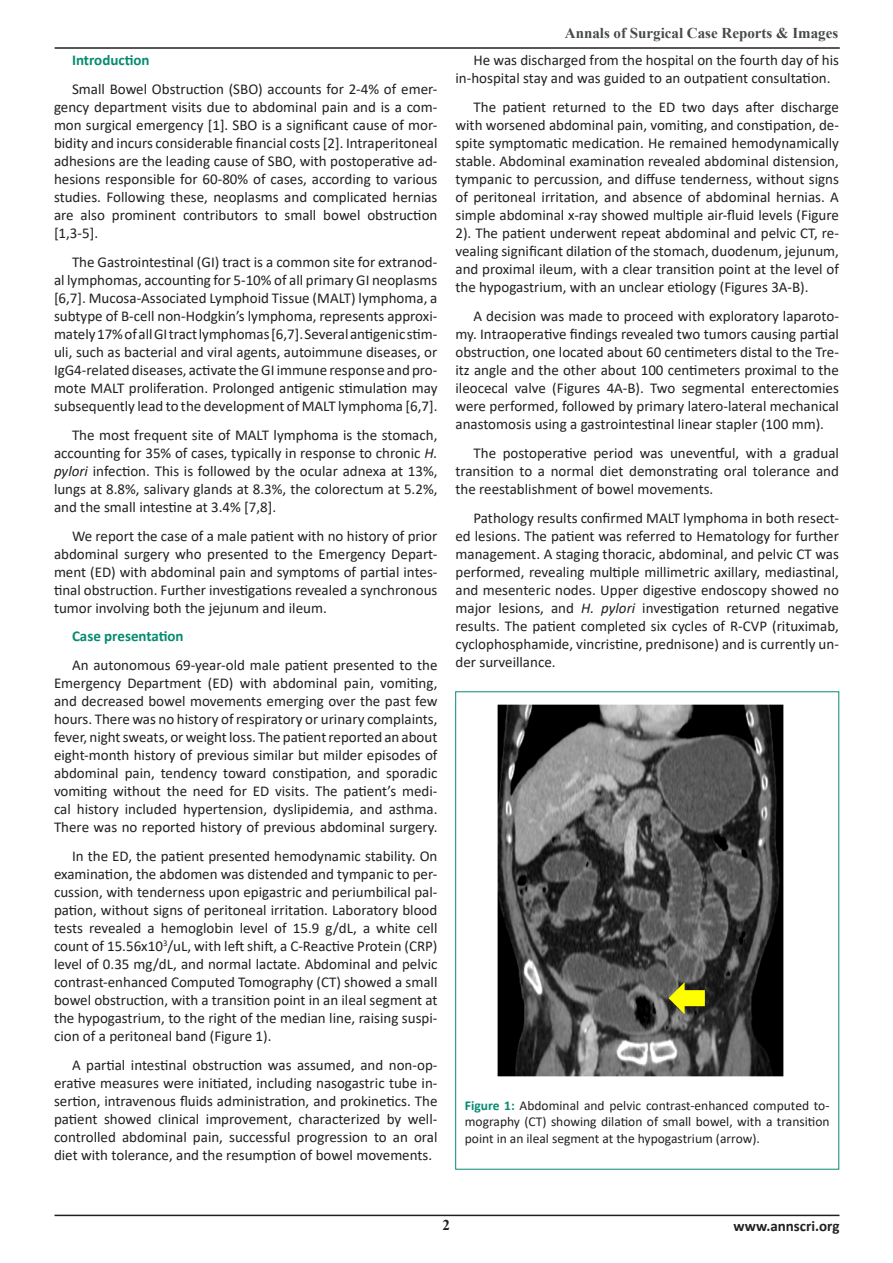
<style>
.page{position:relative;width:893px;height:1263px;background:#fff}
.page>*{position:absolute;margin:0;border:0;box-sizing:border-box;transform-origin:0 0}
.t1{font:15px/18px "Calibri";color:#231f20;text-align:justify}
.t2{font:700 15px "Times New Roman";color:#464b47}
.t3{font:700 15px "Calibri";color:#068a72}
.t4{font:700 15px "Calibri";color:#231f20}
.t5{font:700 15px "Times New Roman";color:#231f20}
.t6{font:13.5px/16.5px "Calibri";color:#231f20;text-align:justify}
.s1{font-style:italic}
.s2{font-weight:700;color:#068a72}
</style>
<div class="page">
<hr style="left:55px;top:47px;width:785px;height:2px;background:#231f20">
<hr style="left:54px;top:1214px;width:785px;height:2px;background:#231f20">
<img style="left:497px;top:705px;width:286px;height:371px">
<svg style="left:669px;top:982px;width:36px;height:32px"></svg>
<p class="t3" style="left:72px;top:50px;width:79px">Introduction</p>
<p class="t1" style="left:54px;top:80px;width:385px;text-indent:18px">Small Bowel Obstruction (SBO) accounts for 2-4% of emer&shy;gency department visits due to abdominal pain and is a com&shy;mon surgical emergency [1]. SBO is a significant cause of mor&shy;bidity and incurs considerable financial costs [2]. Intraperitoneal adhesions are the leading cause of SBO, with postoperative ad&shy;hesions responsible for 60-80% of cases, according to various studies. Following these, neoplasms and complicated hernias are also prominent contributors to small bowel obstruction [1,3-5].</p>
<p class="t1" style="left:54px;top:252px;width:385px;text-indent:18px">The Gastrointestinal (GI) tract is a common site for extranod&shy;al lymphomas, accounting for 5-10% of all primary GI neoplasms [6,7]. Mucosa-Associated Lymphoid Tissue (MALT) lymphoma, a subtype of B-cell non-Hodgkin’s lymphoma, represents approxi&shy;mately 17% of all GI tract lymphomas [6,7]. Several antigenic stim&shy;uli, such as bacterial and viral agents, autoimmune diseases, or IgG4-related diseases, activate the GI immune response and pro&shy;mote MALT proliferation. Prolonged antigenic stimulation may subsequently lead to the development of MALT lymphoma [6,7].</p>
<p class="t1" style="left:54px;top:425px;width:385px;text-indent:18px">The most frequent site of MALT lymphoma is the stomach, accounting for 35% of cases, typically in response to chronic <span class="s1">H. pylori</span> infection. This is followed by the ocular adnexa at 13%, lungs at 8.8%, salivary glands at 8.3%, the colorectum at 5.2%, and the small intestine at 3.4% [7,8].</p>
<p class="t1" style="left:54px;top:526px;width:385px;text-indent:18px">We report the case of a male patient with no history of prior abdominal surgery who presented to the Emergency Depart&shy;ment (ED) with abdominal pain and symptoms of partial intes&shy;tinal obstruction. Further investigations revealed a synchronous tumor involving both the jejunum and ileum.</p>
<p class="t3" style="left:72px;top:626px;width:113px">Case presentation</p>
<p class="t1" style="left:54px;top:656px;width:385px;text-indent:18px">An autonomous 69-year-old male patient presented to the Emergency Department (ED) with abdominal pain, vomiting, and decreased bowel movements emerging over the past few hours. There was no history of respiratory or urinary complaints, fever, night sweats, or weight loss. The patient reported an about eight-month history of previous similar but milder episodes of abdominal pain, tendency toward constipation, and sporadic vomiting without the need for ED visits. The patient’s medi&shy;cal history included hypertension, dyslipidemia, and asthma.<br>There was no reported history of previous abdominal surgery.</p>
<p class="t1" style="left:54px;top:846px;width:385px;text-indent:18px">In the ED, the patient presented hemodynamic stability. On examination, the abdomen was distended and tympanic to per&shy;cussion, with tenderness upon epigastric and periumbilical pal&shy;pation, without signs of peritoneal irritation. Laboratory blood tests revealed a hemoglobin level of 15.9 g/dL, a white cell count of 15.56x10<sup>3</sup>/uL, with left shift, a C-Reactive Protein (CRP) level of 0.35 mg/dL, and normal lactate. Abdominal and pelvic contrast-enhanced Computed Tomography (CT) showed a small bowel obstruction, with a transition point in an ileal segment at the hypogastrium, to the right of the median line, raising suspi&shy;cion of a peritoneal band (Figure 1).</p>
<p class="t1" style="left:54px;top:1055px;width:385px;text-indent:18px">A partial intestinal obstruction was assumed, and non-op&shy;erative measures were initiated, including nasogastric tube in&shy;sertion, intravenous fluids administration, and prokinetics. The patient showed clinical improvement, characterized by well&shy;controlled abdominal pain, successful progression to an oral diet with tolerance, and the resumption of bowel movements.</p>
<p class="t2" style="left:565px;top:22px;width:275px">Annals of Surgical Case Reports &amp; Images</p>
<p class="t1" style="left:455px;top:51px;width:385px;text-indent:18px">He was discharged from the hospital on the fourth day of his in-hospital stay and was guided to an outpatient consultation.</p>
<p class="t1" style="left:455px;top:98px;width:385px;text-indent:18px">The patient returned to the ED two days after discharge with worsened abdominal pain, vomiting, and constipation, de&shy;spite symptomatic medication. He remained hemodynamically stable. Abdominal examination revealed abdominal distension, tympanic to percussion, and diffuse tenderness, without signs of peritoneal irritation, and absence of abdominal hernias. A simple abdominal x-ray showed multiple air-fluid levels (Figure 2). The patient underwent repeat abdominal and pelvic CT, re&shy;vealing significant dilation of the stomach, duodenum, jejunum, and proximal ileum, with a clear transition point at the level of the hypogastrium, with an unclear etiology (Figures 3A-B).</p>
<p class="t1" style="left:455px;top:306px;width:385px;text-indent:18px">A decision was made to proceed with exploratory laparoto&shy;my. Intraoperative findings revealed two tumors causing partial obstruction, one located about 60 centimeters distal to the Tre&shy;itz angle and the other about 100 centimeters proximal to the ileocecal valve (Figures 4A-B). Two segmental enterectomies were performed, followed by primary latero-lateral mechanical anastomosis using a gastrointestinal linear stapler (100 mm).</p>
<p class="t1" style="left:455px;top:443px;width:385px;text-indent:18px">The postoperative period was uneventful, with a gradual transition to a normal diet demonstrating oral tolerance and the reestablishment of bowel movements.</p>
<p class="t1" style="left:455px;top:508px;width:385px;text-indent:18px">Pathology results confirmed MALT lymphoma in both resect&shy;ed lesions. The patient was referred to Hematology for further management. A staging thoracic, abdominal, and pelvic CT was performed, revealing multiple millimetric axillary, mediastinal, and mesenteric nodes. Upper digestive endoscopy showed no major lesions, and <span class="s1">H. pylori</span> investigation returned negative results. The patient completed six cycles of R-CVP (rituximab, cyclophosphamide, vincristine, prednisone) and is currently un&shy;der surveillance.</p>
<p class="t6" style="left:465px;top:1096px;width:366px"><span class="s2">Figure 1:</span> Abdominal and pelvic contrast-enhanced computed to&shy;mography (CT) showing dilation of small bowel, with a transition point in an ileal segment at the hypogastrium (arrow).</p>
<p class="t5" style="left:442px;top:1214px;width:9px">2</p>
<p class="t4" style="left:733px;top:1216px;width:107px">www.annscri.org</p>
</div>
